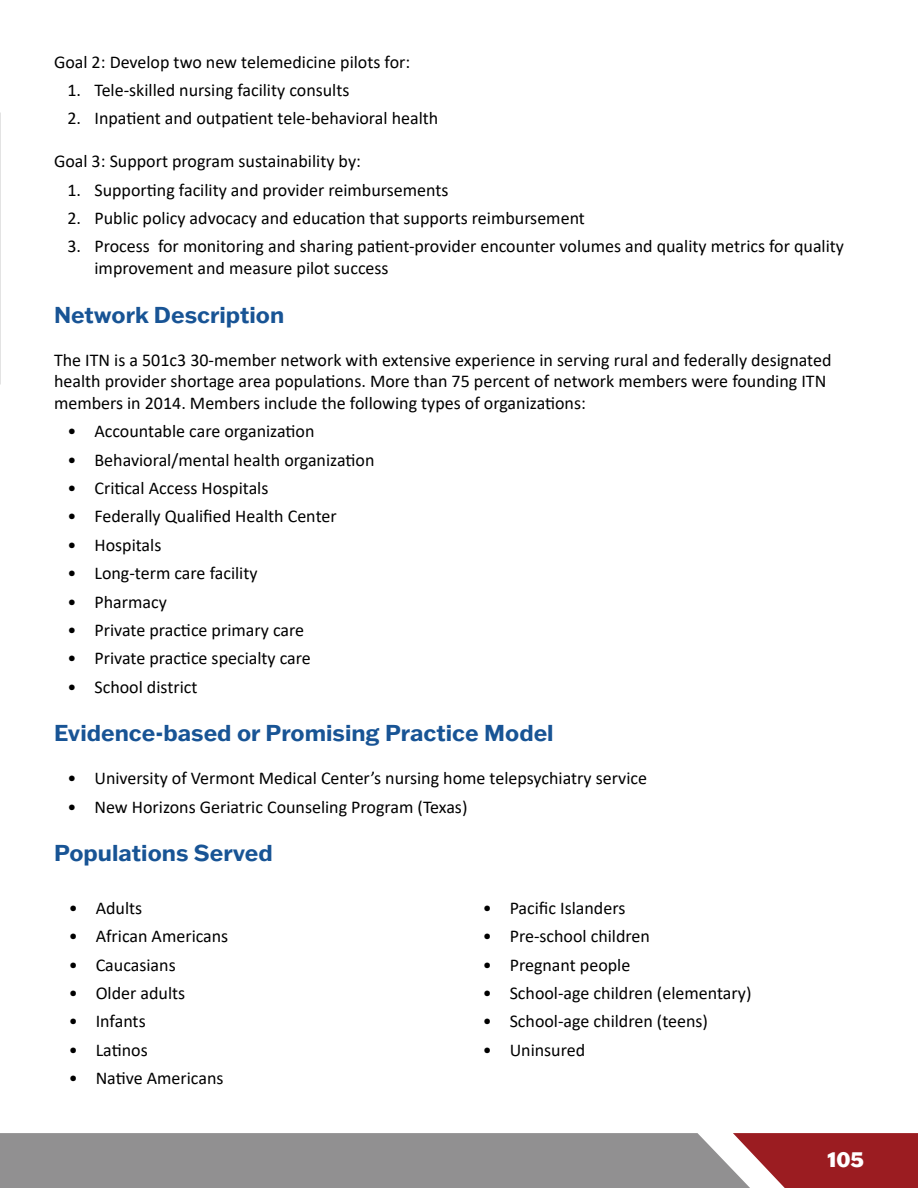
<style>
.page{position:relative;width:918px;height:1188px;background:#fff}
.page>*{position:absolute;margin:0;border:0;box-sizing:border-box;transform-origin:0 0}
.Body{font:700 22.5px "Franklin Gothic ATF";color:#185495}
.t1{font:800 21px "Franklin Gothic ATF";color:#fff}
.Body-2{font:18px/21.6px "Calibri";color:#000}
</style>
<div class="page">
<svg style="left:0;top:1133px;width:918px;height:55px;background:#978082"></svg>
<p class="Body-2" style="left:54px;top:50px;width:358px">Goal 2: Develop two new telemedicine pilots for:</p>
<p class="Body-2" style="left:68px;top:79px;width:283px">1. Tele-skilled nursing facility consults</p>
<p class="Body-2" style="left:68px;top:107px;width:372px">2. Inpatient and outpatient tele-behavioral health</p>
<p class="Body-2" style="left:54px;top:150px;width:308px">Goal 3: Support program sustainability by:</p>
<p class="Body-2" style="left:68px;top:179px;width:383px">1. Supporting facility and provider reimbursements</p>
<p class="Body-2" style="left:68px;top:207px;width:519px">2. Public policy advocacy and education that supports reimbursement</p>
<p class="Body-2" style="left:94px;top:235px;width:751px;text-indent:-27px">3. Process for monitoring and sharing patient-provider encounter volumes and quality metrics for quality improvement and measure pilot success</p>
<p class="Body" style="left:54px;top:299px;width:232px">Network Description</p>
<p class="Body-2" style="left:54px;top:349px;width:779px">The ITN is a 501c3 30-member network with extensive experience in serving rural and federally designated health provider shortage area populations. More than 75 percent of network members were founding ITN members in 2014. Members include the following types of organizations:</p>
<p class="Body-2" style="left:68px;top:420px;width:249px">• Accountable care organization</p>
<p class="Body-2" style="left:68px;top:449px;width:308px">• Behavioral/mental health organization</p>
<p class="Body-2" style="left:68px;top:477px;width:202px">• Critical Access Hospitals</p>
<p class="Body-2" style="left:68px;top:505px;width:271px">• Federally Qualified Health Center</p>
<p class="Body-2" style="left:68px;top:534px;width:95px">• Hospitals</p>
<p class="Body-2" style="left:68px;top:562px;width:192px">• Long-term care facility</p>
<p class="Body-2" style="left:68px;top:590px;width:101px">• Pharmacy</p>
<p class="Body-2" style="left:68px;top:619px;width:238px">• Private practice primary care</p>
<p class="Body-2" style="left:68px;top:647px;width:245px">• Private practice specialty care</p>
<p class="Body-2" style="left:68px;top:675px;width:132px">• School district</p>
<h2 class="Body" style="left:54px;top:718px;width:501px">Evidence-based or Promising Practice Model</h2>
<p class="Body-2" style="left:68px;top:767px;width:581px">• University of Vermont Medical Center’s nursing home telepsychiatry service</p>
<p class="Body-2" style="left:68px;top:795px;width:401px">• New Horizons Geriatric Counseling Program (Texas)</p>
<h2 class="Body" style="left:54px;top:838px;width:220px">Populations Served</h2>
<p class="Body-2" style="left:69px;top:897px;width:75px">• Adults</p>
<p class="Body-2" style="left:69px;top:925px;width:161px">• African Americans</p>
<p class="Body-2" style="left:69px;top:953px;width:109px">• Caucasians</p>
<p class="Body-2" style="left:69px;top:982px;width:118px">• Older adults</p>
<p class="Body-2" style="left:69px;top:1010px;width:79px">• Infants</p>
<p class="Body-2" style="left:69px;top:1038px;width:81px">• Latinos</p>
<p class="Body-2" style="left:69px;top:1067px;width:156px">• Native Americans</p>
<p class="Body-2" style="left:483px;top:897px;width:144px">• Pacific Islanders</p>
<p class="Body-2" style="left:483px;top:925px;width:169px">• Pre-school children</p>
<p class="Body-2" style="left:483px;top:953px;width:149px">• Pregnant people</p>
<p class="Body-2" style="left:483px;top:982px;width:270px">• School-age children (elementary)</p>
<p class="Body-2" style="left:483px;top:1010px;width:227px">• School-age children (teens)</p>
<p class="Body-2" style="left:483px;top:1038px;width:104px">• Uninsured</p>
<p class="t1" style="left:828px;top:1145px;width:38px">105</p>
</div>
